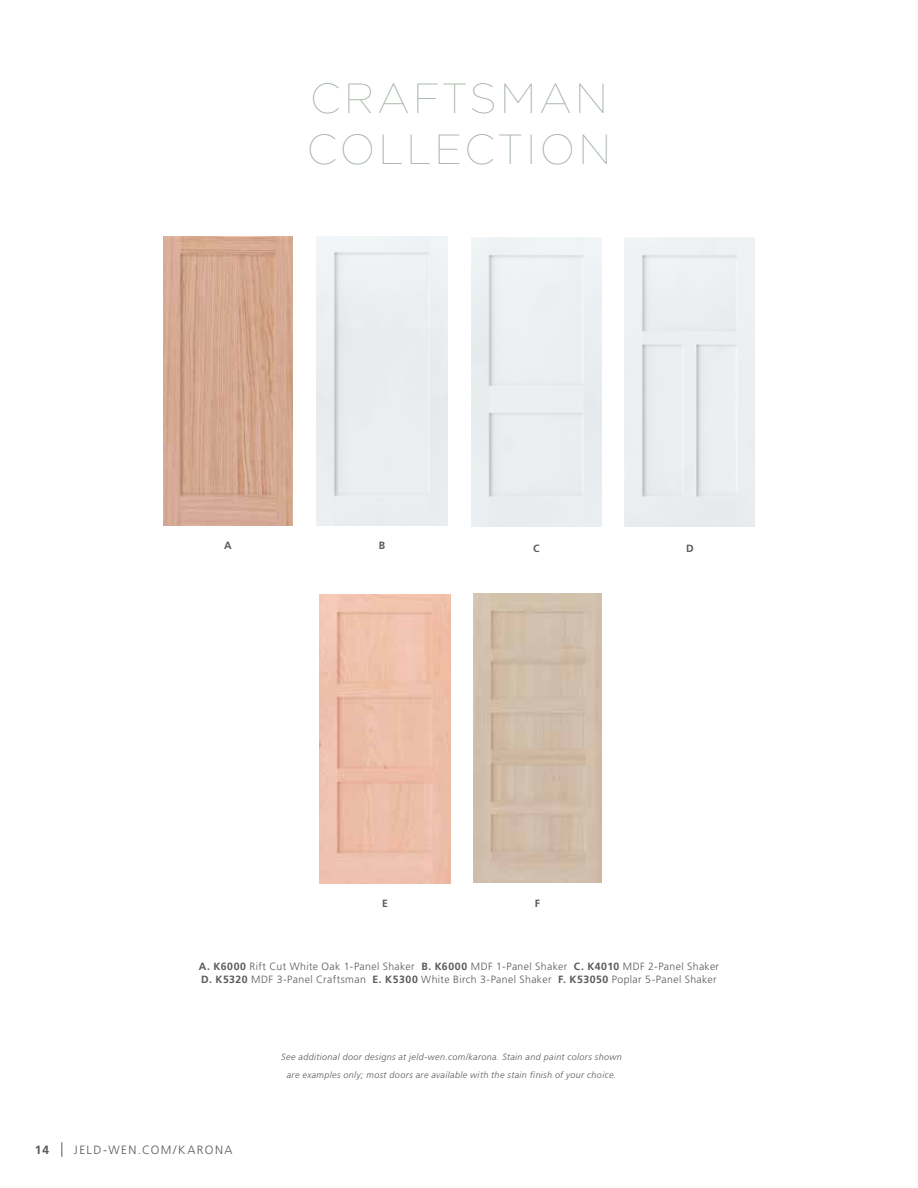
<style>
.page{position:relative;width:918px;height:1188px;background:#fff}
.page>*{position:absolute;margin:0;border:0;box-sizing:border-box;transform-origin:0 0}
.t1{font:100 42px/50.4px "Gotham";letter-spacing:.08em;color:#a1b1a1}
.t2{font:300 12px "Frutiger LT Std";letter-spacing:.12em;color:#58595b}
.t3{font:700 12px "Frutiger LT Std";color:#58595b}
.t4{font:300 10.5px/13.5px "Frutiger LT Std";letter-spacing:.035em;color:#58595b}
.t5{font:700 10.5px "Frutiger LT Std";color:#58595b}
.t6{font:italic 300 9px/18px "Frutiger LT Std";letter-spacing:.04em;color:#58595b;text-align:center}
.s1{font-weight:700}
</style>
<div class="page">
<div style="left:316px;top:236px;width:132px;height:290px;background:#eaeeef"></div>
<div style="left:471px;top:237px;width:130px;height:290px;background:#ebeef0"></div>
<img style="left:163px;top:236px;width:130px;height:290px">
<img style="left:474px;top:593px;width:127px;height:290px">
<img style="left:320px;top:594px;width:130px;height:290px">
<div style="left:625px;top:237px;width:130px;height:290px;background:#ebeff0"></div>
<svg style="left:61px;top:1142px;width:1px;height:15px"></svg>
<h1 class="t1" style="left:307px;top:73px;width:306px">CRAFTSMAN<br>COLLECTION</h1>
<p class="t5" style="left:224px;top:539px;width:9px">A</p>
<p class="t5" style="left:379px;top:539px;width:8px">B</p>
<p class="t5" style="left:533px;top:542px;width:8px">C</p>
<p class="t5" style="left:686px;top:542px;width:9px">D</p>
<p class="t5" style="left:382px;top:898px;width:7px">E</p>
<p class="t5" style="left:535px;top:898px;width:7px">F</p>
<p class="t4" style="left:199px;top:959px;width:522px"><span class="s1">A. K6000</span> Rift Cut White Oak 1-Panel Shaker <span class="s1">B. K6000</span> MDF 1-Panel Shaker <span class="s1">C. K4010</span> MDF 2-Panel Shaker<br><span class="s1">D. K5320</span> MDF 3-Panel Craftsman <span class="s1">E. K5300</span> White Birch 3-Panel Shaker <span class="s1">F. K53050</span> Poplar 5-Panel Shaker</p>
<p class="t3" style="left:35px;top:1143px;width:16px">14</p>
<p class="t2" style="left:74px;top:1143px;width:160px">JELD-WEN.COM/KARONA</p>
<p class="t6" style="left:281px;top:1048px;width:342px">See additional door designs at jeld-wen.com/karona. Stain and paint colors shown are examples only; most doors are available with the stain finish of your choice.</p>
</div>
